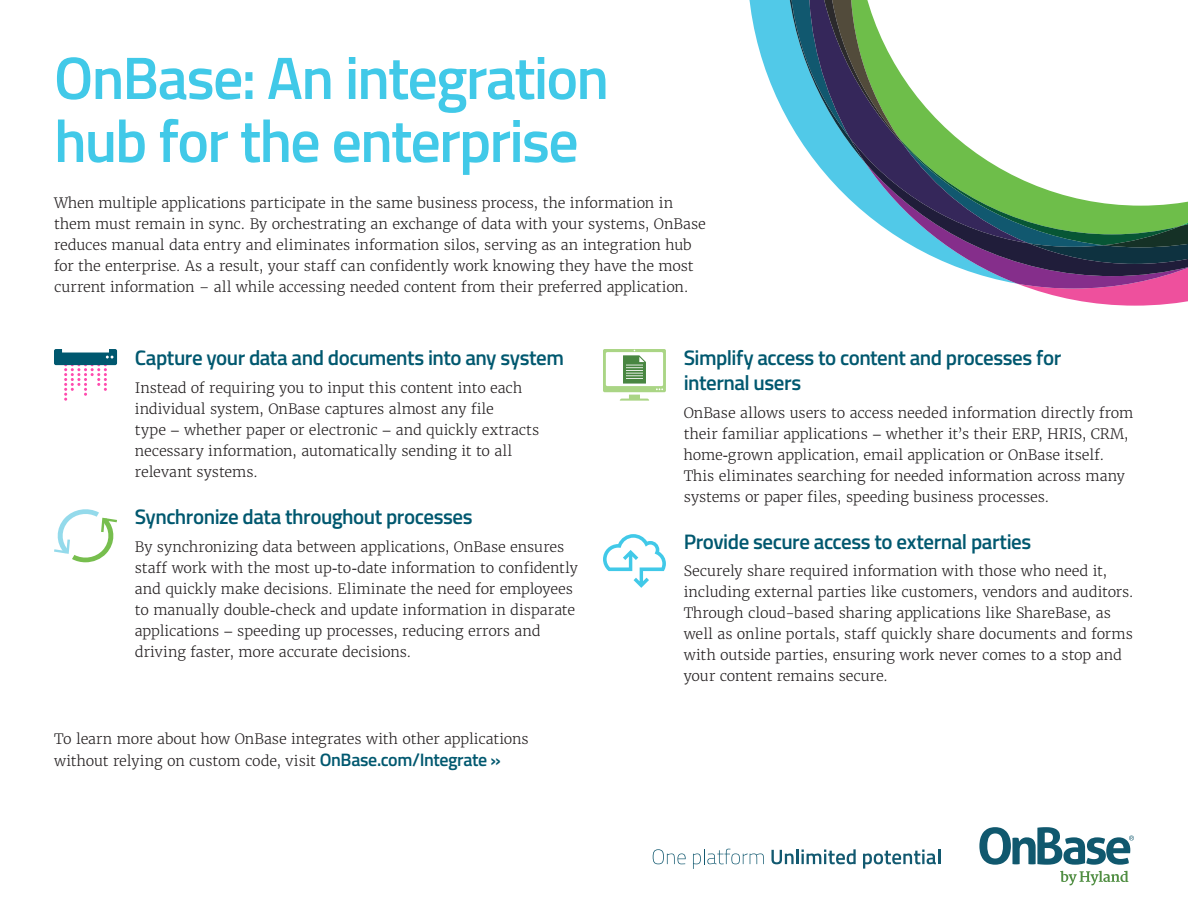
<style>
.page{position:relative;width:1188px;height:918px;background:#fff}
.page>*{position:absolute;margin:0;border:0;box-sizing:border-box;transform-origin:0 0}
.t1{font:600 60px/63px "Titillium";letter-spacing:-.03em;color:#41c9e8}
.t2{font:600 21px/25.2px "Titillium";letter-spacing:-.025em;color:#00586f}
.t3{font:300 14.25px/21px "Merriweather ST";letter-spacing:-.005em;color:#231f20}
.s1{font-family:"Georgia";font-weight:400}
.s2{font-family:"Titillium";font-weight:600;font-size:18px;color:#00586f}
</style>
<div class="page">
<svg style="left:1032px;top:289px;width:156px;height:17px;fill:#ee509d"></svg>
<svg style="left:749px;top:0;width:37px;height:116px;fill:#51c9e8"></svg>
<svg style="left:984px;top:276px;width:204px;height:13px;background:#b358a2"></svg>
<svg style="left:786px;top:0;width:49px;height:185px;fill:#51c9e8"></svg>
<svg style="left:835px;top:0;width:15px;height:200px;background:#4a6982"></svg>
<svg style="left:850px;top:0;width:338px;height:276px"></svg>
<svg style="left:653px;top:849px;width:33px;height:15px"></svg>
<svg style="left:693px;top:849px;width:71px;height:20px"></svg>
<svg style="left:771px;top:850px;width:23px;height:14px"></svg>
<hr style="left:796px;top:849px;width:3px;height:15px;background:#125970">
<svg style="left:802px;top:849px;width:54px;height:15px"></svg>
<svg style="left:863px;top:849px;width:77px;height:20px"></svg>
<svg style="left:1060px;top:871px;width:68px;height:14px"></svg>
<svg style="left:979px;top:827px;width:155px;height:38px"></svg>
<svg style="left:54px;top:349px;width:63px;height:52px"></svg>
<svg style="left:54px;top:509px;width:63px;height:53px"></svg>
<svg style="left:603px;top:534px;width:63px;height:54px"></svg>
<svg style="left:603px;top:349px;width:63px;height:52px"></svg>
<h1 class="t1" style="left:54px;top:43px;width:557px">OnBase: An integration hub for the enterprise</h1>
<p class="t3" style="left:54px;top:192px;width:653px">When multiple applications participate in the same business process, the information in them must remain in sync. By orchestrating an exchange of data with your systems, OnBase reduces manual data entry and eliminates information silos, serving as an integration hub for the enterprise. As a result, your staff can confidently work knowing they have the most current information – all while accessing needed content from their preferred application.</p>
<h2 class="t2" style="left:135px;top:344px;width:431px">Capture your data and documents into any system</h2>
<p class="t3" style="left:135px;top:377px;width:406px">Instead of requiring you to input this content into each individual system, OnBase captures almost any file<br>type <span class="s1">–</span> whether paper or electronic <span class="s1">–</span> and quickly extracts necessary information, automatically sending it to all relevant systems.</p>
<h2 class="t2" style="left:135px;top:503px;width:339px">Synchronize data throughout processes</h2>
<p class="t3" style="left:135px;top:536px;width:445px">By synchronizing data between applications, OnBase ensures staff work with the most up<span class="s1">-</span>to<span class="s1">-</span>date information to confidently and quickly make decisions. Eliminate the need for employees to manually double<span class="s1">-</span>check and update information in disparate applications <span class="s1">–</span> speeding up processes, reducing errors and driving faster, more accurate decisions.</p>
<p class="t3" style="left:54px;top:728px;width:476px;line-height:21.6px">To learn more about how OnBase integrates with other applications without relying on custom code, visit <span class="s2">OnBase.com/Integrate »</span></p>
<h2 class="t2" style="left:684px;top:344px;width:379px">Simplify access to content and processes for internal users</h2>
<p class="t3" style="left:684px;top:402px;width:451px">OnBase allows users to access needed information directly from their familiar applications <span class="s1">–</span> whether it’s their ERP, HRIS, CRM, home<span class="s1">-</span>grown application, email application or OnBase itself.<br>This eliminates searching for needed information across many systems or paper files, speeding business processes.</p>
<h2 class="t2" style="left:684px;top:528px;width:349px">Provide secure access to external parties</h2>
<p class="t3" style="left:684px;top:561px;width:452px">Securely share required information with those who need it, including external parties like customers, vendors and auditors.<br>Through cloud-based sharing applications like ShareBase, as well as online portals, staff quickly share documents and forms with outside parties, ensuring work never comes to a stop and your content remains secure.</p>
</div>
